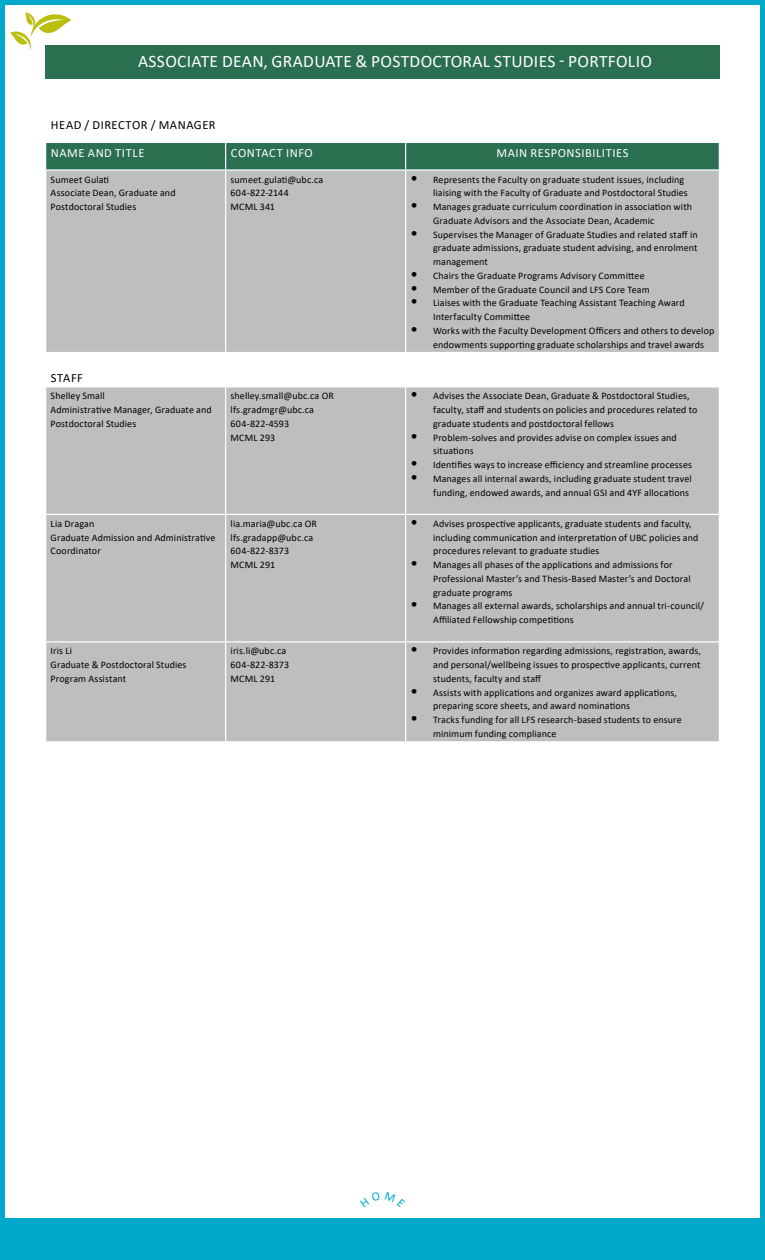
<style>
.page{position:relative;width:765px;height:1260px;background:#fff}
.page>*{position:absolute;margin:0;border:0;box-sizing:border-box;transform-origin:0 0}
.t1{font:17.5px "Calibri";letter-spacing:.02em;color:#fff}
.t2{font:12.5px "Calibri";letter-spacing:.045em;color:#fff}
.t3{font:12.5px "Calibri";letter-spacing:.04em;color:#000}
.t4{font:10px/13.8px "Calibri";letter-spacing:.01em;color:#000}
.s1{font-size:15px}
.s2{color:#fff}
</style>
<div class="page">
<div style="left:0;top:0;width:765px;height:1260px;border:5px solid #00a8c9"></div>
<div style="left:4px;top:1219px;width:761px;height:41px;background:#00a8c9"></div>
<svg style="left:10px;top:12px;width:61px;height:38px"></svg>
<div style="left:45px;top:45px;width:675px;height:33px;background:#2a6f4f"></div>
<div style="left:46px;top:171px;width:673px;height:570px;background:#bcbec0"></div>
<div style="left:46px;top:142px;width:673px;height:27px;background:#2a6f4f"></div>
<hr style="left:225px;top:171px;width:1px;height:181px;background:#fff">
<hr style="left:405px;top:171px;width:1px;height:181px;background:#fff">
<hr style="left:45px;top:352px;width:181px;height:1px;background:#fff">
<hr style="left:226px;top:352px;width:180px;height:1px;background:#fff">
<hr style="left:225px;top:353px;width:1px;height:33px;background:#fff">
<hr style="left:406px;top:352px;width:314px;height:1px;background:#fff">
<hr style="left:405px;top:353px;width:1px;height:33px;background:#fff">
<hr style="left:45px;top:386px;width:181px;height:2px;background:#fff">
<hr style="left:226px;top:386px;width:180px;height:2px;background:#fff">
<hr style="left:225px;top:388px;width:1px;height:126px;background:#fff">
<hr style="left:406px;top:386px;width:314px;height:2px;background:#fff">
<hr style="left:405px;top:388px;width:1px;height:126px;background:#fff">
<hr style="left:45px;top:514px;width:181px;height:1px;background:#fff">
<hr style="left:226px;top:514px;width:180px;height:1px;background:#fff">
<hr style="left:225px;top:515px;width:1px;height:126px;background:#fff">
<hr style="left:406px;top:514px;width:314px;height:1px;background:#fff">
<hr style="left:405px;top:515px;width:1px;height:126px;background:#fff">
<hr style="left:45px;top:641px;width:181px;height:2px;background:#fff">
<hr style="left:226px;top:641px;width:180px;height:2px;background:#fff">
<hr style="left:225px;top:643px;width:1px;height:98px;background:#fff">
<hr style="left:406px;top:641px;width:314px;height:2px;background:#fff">
<hr style="left:405px;top:643px;width:1px;height:98px;background:#fff">
<h1 class="t1" style="left:138px;top:49px;width:515px">ASSOCIATE DEAN, GRADUATE &amp; POSTDOCTORAL STUDIES - PORTFOLIO</h1>
<p class="t3" style="left:51px;top:116px;width:166px">HEAD / DIRECTOR / MANAGER</p>
<p class="t2" style="left:51px;top:144px;width:95px">NAME AND TITLE</p>
<p class="t2" style="left:231px;top:144px;width:84px">CONTACT INFO</p>
<p class="t2" style="left:496px;top:144px;width:134px">MAIN RESPONSIBILITIES</p>
<p class="t4" style="left:51px;top:172px;width:126px">Sumeet Gulati<br>Associate Dean, Graduate and<br>Postdoctoral Studies</p>
<p class="t4" style="left:231px;top:172px;width:94px">sumeet.gulati@ubc.ca<br>604-822-2144<br>MCML 341</p>
<p class="t4" style="left:433px;top:172px;width:256px;text-indent:-22px"><span class="s1">•</span> Represents the Faculty on graduate student issues, including liaising with the Faculty of Graduate and Postdoctoral Studies</p>
<p class="t4" style="left:433px;top:200px;width:260px;text-indent:-22px"><span class="s1">•</span> Manages graduate curriculum coordination in association with<br>Graduate Advisors and the Associate Dean, Academic</p>
<p class="t4" style="left:433px;top:227px;width:266px;text-align:justify;text-indent:-22px"><span class="s1">•</span> Supervises the Manager of Graduate Studies and related staff in graduate admissions, graduate student advising, and enrolment management</p>
<p class="t4" style="left:411px;top:268px;width:236px"><span class="s1">•</span> Chairs the Graduate Programs Advisory Committee</p>
<p class="t4" style="left:411px;top:282px;width:241px"><span class="s1">•</span> Member of the Graduate Council and LFS Core Team</p>
<p class="t4" style="left:433px;top:296px;width:253px;text-indent:-22px"><span class="s1">•</span> Liaises with the Graduate Teaching Assistant Teaching Award<br>Interfaculty Committee</p>
<p class="t4" style="left:433px;top:323px;width:283px;text-indent:-22px"><span class="s1">•</span> Works with the Faculty Development Officers and others to develop endowments supporting graduate scholarships and travel awards</p>
<p class="t3" style="left:51px;top:369px;width:41px">STAFF<span class="s2">R</span></p>
<p class="t4" style="left:51px;top:389px;width:163px">Shelley Small<br>Administrative Manager, Graduate and<br>Postdoctoral Studies</p>
<p class="t4" style="left:231px;top:389px;width:105px">shelley.small@ubc.ca OR lfs.gradmgr@ubc.ca<br>604-822-4593<br>MCML 293</p>
<p class="t4" style="left:433px;top:389px;width:266px;text-indent:-22px"><span class="s1">•</span> Advises the Associate Dean, Graduate &amp; Postdoctoral Studies, faculty, staff and students on policies and procedures related to graduate students and postdoctoral fellows</p>
<p class="t4" style="left:433px;top:430px;width:245px;text-indent:-22px"><span class="s1">•</span> Problem-solves and provides advise on complex issues and situations</p>
<p class="t4" style="left:411px;top:458px;width:283px"><span class="s1">•</span> Identifies ways to increase efficiency and streamline processes</p>
<p class="t4" style="left:411px;top:471px;width:283px;text-align:right"><span class="s1">•</span> Manages all internal awards, including graduate student travel funding, endowed awards, and annual GSI and 4YF allocations</p>
<p class="t4" style="left:51px;top:516px;width:166px">Lia Dragan<br>Graduate Admission and Administrative<br>Coordinator</p>
<p class="t4" style="left:231px;top:516px;width:88px">lia.maria@ubc.ca OR lfs.gradapp@ubc.ca<br>604-822-8373<br>MCML 291</p>
<p class="t4" style="left:433px;top:516px;width:267px;text-indent:-22px"><span class="s1">•</span> Advises prospective applicants, graduate students and faculty, including communication and interpretation of UBC policies and procedures relevant to graduate studies</p>
<p class="t4" style="left:433px;top:558px;width:259px;text-indent:-22px"><span class="s1">•</span> Manages all phases of the applications and admissions for<br>Professional Master’s and Thesis-Based Master’s and Doctoral graduate programs</p>
<p class="t4" style="left:433px;top:599px;width:272px;text-indent:-22px"><span class="s1">•</span> Manages all external awards, scholarships and annual tri-council/<br>Affiliated Fellowship competitions</p>
<p class="t4" style="left:51px;top:644px;width:137px">Iris Li<br>Graduate &amp; Postdoctoral Studies<br>Program Assistant</p>
<p class="t4" style="left:231px;top:644px;width:60px">iris.li@ubc.ca<br>604-822-8373<br>MCML 291</p>
<p class="t4" style="left:433px;top:644px;width:269px;text-align:justify;text-indent:-22px"><span class="s1">•</span> Provides information regarding admissions, registration, awards, and personal/wellbeing issues to prospective applicants, current students, faculty and staff</p>
<p class="t4" style="left:433px;top:685px;width:245px;text-indent:-22px"><span class="s1">•</span> Assists with applications and organizes award applications, preparing score sheets, and award nominations</p>
<p class="t4" style="left:433px;top:713px;width:250px;text-indent:-22px"><span class="s1">•</span> Tracks funding for all LFS research-based students to ensure minimum funding compliance</p>
</div>
